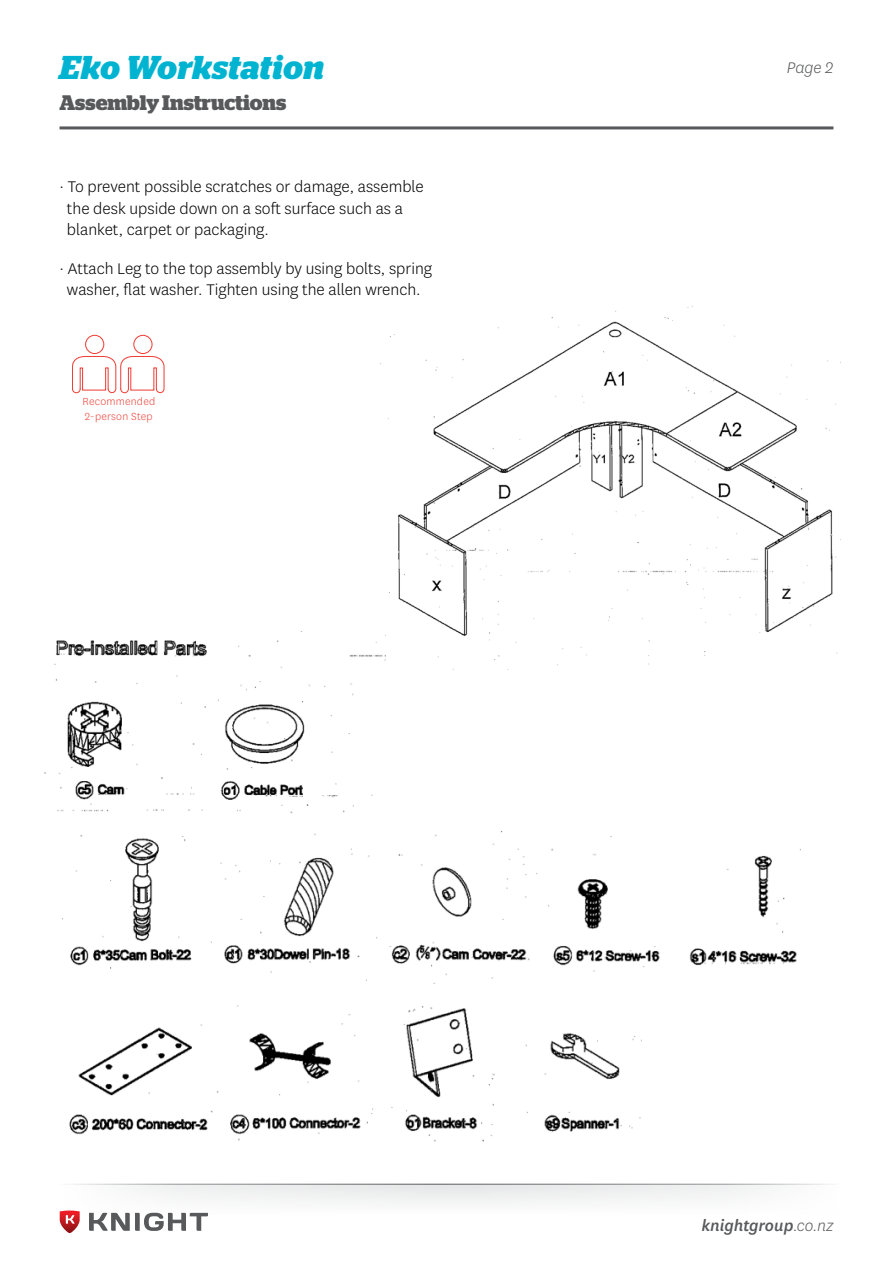
<style>
.page{position:relative;width:893px;height:1263px;background:#fff}
.page>*{position:absolute;margin:0;border:0;box-sizing:border-box;transform-origin:0 0}
.t1{font:italic 700 33px "Stag";letter-spacing:.015em;color:#00b4d1}
.t2{font:700 21px "Stag";color:#58595b}
.t3{font:300 18px/21.6px "National";color:#000}
.t4{font:italic 500 18px "National";color:#58595b}
.t5{font:italic 300 18px "National";color:#58595b}
.t6{font:300 12px/14.4px "National";letter-spacing:.02em;color:#ef4136}
.s1{font-weight:300}
</style>
<div class="page">
<div style="left:55px;top:1184px;width:783px;height:33px;background:linear-gradient(to right,#f6f6f6,#f6f6f7)"></div>
<hr style="left:54px;top:1184px;width:785px;height:1px;background:#787a7a">
<svg style="left:60px;top:1210px;width:20px;height:23px"></svg>
<svg style="left:89px;top:1213px;width:119px;height:18px"></svg>
<hr style="left:60px;top:126px;width:773px;height:3px;background:#58595b">
<svg style="left:72px;top:334px;width:93px;height:60px"></svg>
<img style="left:380px;top:306px;width:461px;height:359px">
<img style="left:62px;top:831px;width:598px;height:153px">
<img style="left:69px;top:1005px;width:572px;height:136px">
<img style="left:690px;top:849px;width:111px;height:116px">
<img style="left:44px;top:631px;width:341px;height:182px">
<h1 class="t1" style="left:60px;top:48px;width:266px">Eko Workstation</h1>
<p class="t2" style="left:60px;top:90px;width:228px">Assembly Instructions</p>
<p class="t3" style="left:67px;top:175px;width:358px;text-indent:-7px">· To prevent possible scratches or damage, assemble the desk upside down on a soft surface such as a blanket, carpet or packaging.</p>
<p class="t3" style="left:60px;top:257px;width:374px;text-align:center">· Attach Leg to the top assembly by using bolts, spring washer, flat washer. Tighten using the allen wrench.</p>
<p class="t6" style="left:82px;top:394px;width:74px">Recommended<br>2-person Step</p>
<p class="t5" style="left:787px;top:57px;width:48px">Page 2</p>
<p class="t4" style="left:701px;top:1213px;width:134px">knightgroup<span class="s1">.co.nz</span></p>
</div>
